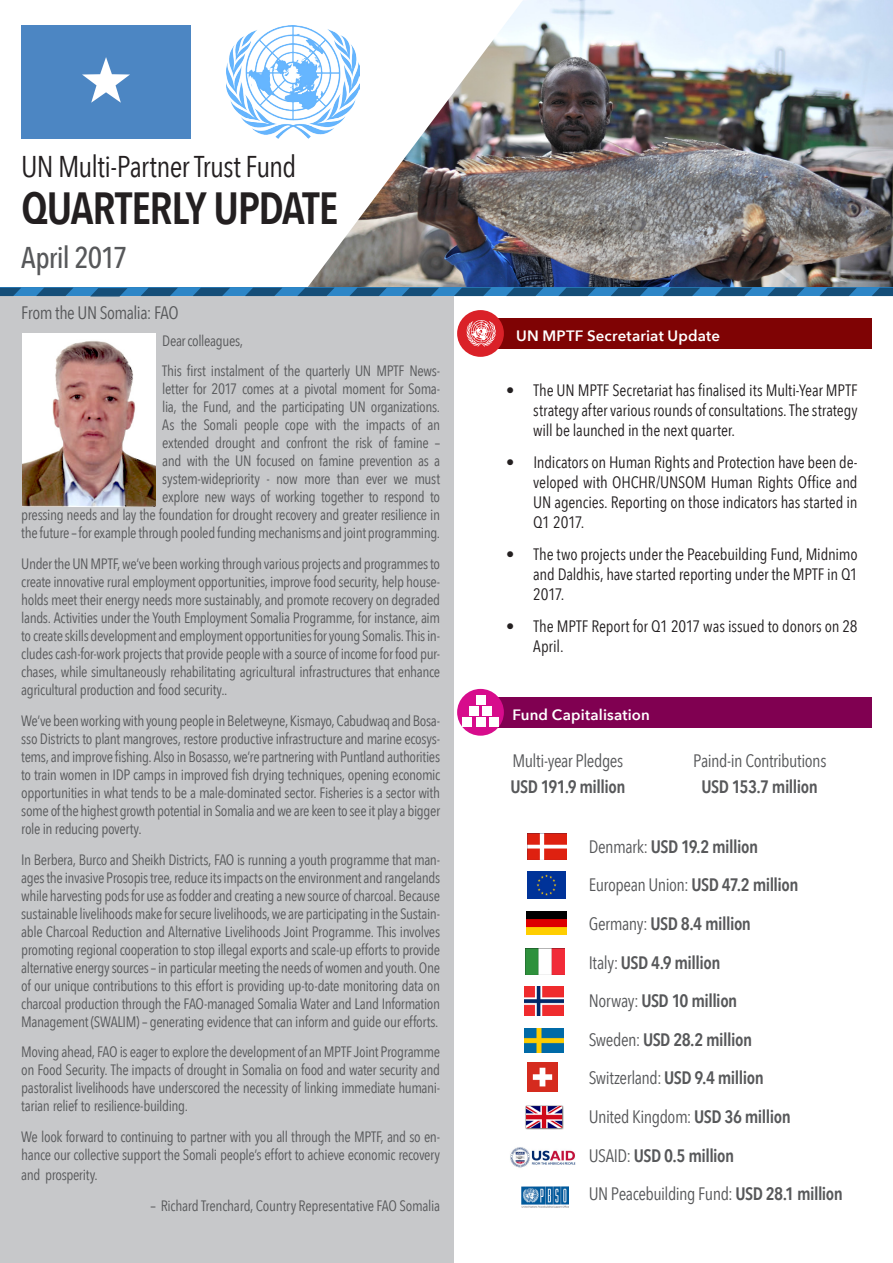
<style>
.page{position:relative;width:893px;height:1263px;background:#fff}
.page>*{position:absolute;margin:0;border:0;box-sizing:border-box;transform-origin:0 0}
.t1{font:600 45px "Avenir Next Condensed";letter-spacing:-.03em;color:#231f20}
.t2{font:30px "Avenir Next Condensed";letter-spacing:-.025em;color:#231f20}
.t3{font:500 30px "Avenir Next Condensed";letter-spacing:-.035em;color:#57585a}
.t4{font:600 18px "Avenir Next Condensed";letter-spacing:-.03em;color:#57585a}
.t5{font:18px "Avenir Next Condensed";letter-spacing:-.025em;color:#57585a}
.t6{font:16.5px/19.8px "Avenir Next Condensed";letter-spacing:-.01em;color:#231f20;text-align:justify}
.t7{font:15px/18px "Avenir Next Condensed";letter-spacing:-.025em;color:#57585a;text-align:justify}
.t8{font:600 15px "Avenir Next";letter-spacing:.01em;color:#fff}
.s1{font-weight:400}
.s2{font-weight:600}
</style>
<div class="page">
<img style="left:306px;top:0;width:587px;height:288px">
<div style="left:478px;top:318px;width:394px;height:31px;background:#7f0304"></div>
<div style="left:0;top:294px;width:454px;height:969px;background:#c7c8ca"></div>
<img style="left:227px;top:26px;width:133px;height:113px">
<div style="left:21px;top:26px;width:170px;height:113px;background:#4c86c3"></div>
<svg style="left:82px;top:57px;width:48px;height:46px"></svg>
<div style="left:0;top:288px;width:893px;height:8px;background:#2d86c7"></div>
<svg style="left:0;top:288px;width:21px;height:8px"></svg>
<svg style="left:245px;top:288px;width:37px;height:8px"></svg>
<svg style="left:297px;top:288px;width:37px;height:8px"></svg>
<svg style="left:350px;top:288px;width:37px;height:8px"></svg>
<svg style="left:402px;top:288px;width:37px;height:8px"></svg>
<svg style="left:454px;top:288px;width:37px;height:8px"></svg>
<svg style="left:506px;top:288px;width:37px;height:8px"></svg>
<svg style="left:558px;top:288px;width:37px;height:8px"></svg>
<svg style="left:611px;top:288px;width:37px;height:8px"></svg>
<svg style="left:663px;top:288px;width:37px;height:8px"></svg>
<svg style="left:715px;top:288px;width:37px;height:8px"></svg>
<svg style="left:767px;top:288px;width:37px;height:8px"></svg>
<svg style="left:193px;top:288px;width:37px;height:8px"></svg>
<svg style="left:141px;top:288px;width:37px;height:8px"></svg>
<svg style="left:820px;top:288px;width:37px;height:8px"></svg>
<svg style="left:36px;top:288px;width:37px;height:8px"></svg>
<svg style="left:872px;top:288px;width:21px;height:8px"></svg>
<img style="left:22px;top:334px;width:134px;height:172px">
<div style="left:457px;top:310px;width:47px;height:47px;background:#da2128;border-radius:50%"></div>
<svg style="left:467px;top:320px;width:29px;height:27px"></svg>
<svg style="left:91px;top:288px;width:37px;height:8px"></svg>
<div style="left:478px;top:697px;width:394px;height:31px;background:#800051"></div>
<div style="left:457px;top:689px;width:47px;height:47px;background:#d70c8c;border-radius:50%"></div>
<div style="left:469px;top:706px;width:10px;height:10px;background:#fff"></div>
<div style="left:482px;top:706px;width:10px;height:10px;background:#fff"></div>
<div style="left:462px;top:717px;width:10px;height:10px;background:#fff"></div>
<div style="left:476px;top:717px;width:9px;height:10px;background:#fff"></div>
<div style="left:489px;top:717px;width:10px;height:10px;background:#fff"></div>
<div style="left:476px;top:696px;width:9px;height:9px;background:#fff"></div>
<img style="left:527px;top:833px;width:39px;height:27px">
<img style="left:527px;top:872px;width:39px;height:26px">
<img style="left:526px;top:948px;width:39px;height:26px">
<img style="left:525px;top:986px;width:39px;height:29px">
<img style="left:525px;top:1028px;width:39px;height:24px">
<img style="left:528px;top:1062px;width:30px;height:30px">
<img style="left:525px;top:1105px;width:39px;height:24px">
<img style="left:522px;top:1186px;width:46px;height:22px">
<img style="left:527px;top:911px;width:39px;height:24px">
<img style="left:510px;top:1147px;width:66px;height:21px">
<p class="t2" style="left:21px;top:141px;width:277px">UN Multi-Partner Trust Fund</p>
<p class="t1" style="left:21px;top:170px;width:319px">QUARTERLY UPDATE</p>
<p class="t3" style="left:21px;top:239px;width:108px">April 2017</p>
<p class="t5" style="left:21px;top:297px;width:159px">From the UN Somalia: FAO</p>
<p class="t7" style="left:162px;top:331px;width:82px">Dear colleagues,</p>
<p class="t7" style="left:162px;top:361px;width:279px">This first instalment of the quarterly UN MPTF News&shy;letter for 2017 comes at a pivotal moment for Soma&shy;lia, the Fund, and the participating UN organizations.<br>As the Somali people cope with the impacts of an extended drought and confront the risk of famine – and with the UN focused on famine prevention as a system-widepriority - now more than ever we must explore new ways of working together to respond to</p>
<p class="t7" style="left:21px;top:505px;width:420px">pressing needs and lay the foundation for drought recovery and greater resilience in the future – for example through pooled funding mechanisms and joint programming.</p>
<p class="t7" style="left:21px;top:554px;width:420px">Under the UN MPTF, we’ve been working through various projects and programmes to create innovative rural employment opportunities, improve food security, help house&shy;holds meet their energy needs more sustainably, and promote recovery on degraded lands. Activities under the Youth Employment Somalia Programme, for instance, aim to create skills development and employment opportunities for young Somalis. This in&shy;cludes cash-for-work projects that provide people with a source of income for food pur&shy;chases, while simultaneously rehabilitating agricultural infrastructures that enhance agricultural production and food security..</p>
<p class="t7" style="left:21px;top:711px;width:420px">We’ve been working with young people in Beletweyne, Kismayo, Cabudwaq and Bosa&shy;sso Districts to plant mangroves, restore productive infrastructure and marine ecosys&shy;tems, and improve fishing. Also in Bosasso, we’re partnering with Puntland authorities to train women in IDP camps in improved fish drying techniques, opening economic opportunities in what tends to be a male-dominated sector. Fisheries is a sector with some of the highest growth potential in Somalia and we are keen to see it play a bigger role in reducing poverty.</p>
<p class="t7" style="left:21px;top:850px;width:420px">In Berbera, Burco and Sheikh Districts, FAO is running a youth programme that man&shy;ages the invasive Prosopis tree, reduce its impacts on the environment and rangelands while harvesting pods for use as fodder and creating a new source of charcoal. Because sustainable livelihoods make for secure livelihoods, we are participating in the Sustain&shy;able Charcoal Reduction and Alternative Livelihoods Joint Programme. This involves promoting regional cooperation to stop illegal exports and scale-up efforts to provide alternative energy sources – in particular meeting the needs of women and youth. One of our unique contributions to this effort is providing up-to-date monitoring data on charcoal production through the FAO-managed Somalia Water and Land Information Management (SWALIM) – generating evidence that can inform and guide our efforts.</p>
<p class="t7" style="left:21px;top:1042px;width:420px">Moving ahead, FAO is eager to explore the development of an MPTF Joint Programme on Food Security. The impacts of drought in Somalia on food and water security and pastoralist livelihoods have underscored the necessity of linking immediate humani&shy;tarian relief to resilience-building.</p>
<p class="t7" style="left:21px;top:1127px;width:420px">We look forward to continuing to partner with you all through the MPTF, and so en&shy;hance our collective support the Somali people’s effort to achieve economic recovery</p>
<p class="t7" style="left:21px;top:1165px;width:78px">and prosperity.</p>
<p class="t7" style="left:151px;top:1196px;width:291px">– Richard Trenchard, Country Representative FAO Somalia</p>
<p class="t8" style="left:516px;top:323px;width:205px">UN MPTF Secretariat Update</p>
<p class="t6" style="left:533px;top:380px;width:326px;text-indent:-27px">• The UN MPTF Secretariat has finalised its Multi-Year MPTF strategy after various rounds of consultations. The strategy will be launched in the next quarter.</p>
<p class="t6" style="left:533px;top:452px;width:326px;text-indent:-27px">• Indicators on Human Rights and Protection have been de&shy;veloped with OHCHR/UNSOM Human Rights Office and UN agencies. Reporting on those indicators has started in Q1 2017.</p>
<p class="t6" style="left:533px;top:544px;width:326px;text-indent:-27px">• The two projects under the Peacebuilding Fund, Midnimo and Daldhis, have started reporting under the MPTF in Q1<br>2017.</p>
<p class="t6" style="left:533px;top:616px;width:326px;text-indent:-27px">• The MPTF Report for Q1 2017 was issued to donors on 28<br>April.</p>
<p class="t8" style="left:512px;top:702px;width:139px">Fund Capitalisation</p>
<p class="t5" style="left:512px;top:745px;width:112px">Multi-year Pledges</p>
<p class="t5" style="left:693px;top:745px;width:135px">Paind-in Contributions</p>
<p class="t4" style="left:510px;top:771px;width:117px">USD 191.9 million</p>
<p class="t4" style="left:702px;top:771px;width:118px">USD 153.7 million</p>
<p class="t4" style="left:589px;top:831px;width:171px"><span class="s1">Denmark:</span> USD 19.2 million</p>
<p class="t5" style="left:589px;top:870px;width:211px">European Union: <span class="s2">USD 47.2 million</span></p>
<p class="t4" style="left:589px;top:908px;width:164px"><span class="s1">Germany:</span> USD 8.4 million</p>
<p class="t4" style="left:589px;top:947px;width:133px"><span class="s1">Italy:</span> USD 4.9 million</p>
<p class="t4" style="left:589px;top:985px;width:150px"><span class="s1">Norway:</span> USD 10 million</p>
<p class="t4" style="left:589px;top:1024px;width:165px"><span class="s1">Sweden:</span> USD 28.2 million</p>
<p class="t4" style="left:589px;top:1062px;width:176px"><span class="s1">Switzerland:</span> USD 9.4 million</p>
<p class="t5" style="left:589px;top:1101px;width:204px">United Kingdom: <span class="s2">USD 36 million</span></p>
<p class="t4" style="left:589px;top:1140px;width:147px"><span class="s1">USAID:</span> USD 0.5 million</p>
<p class="t5" style="left:589px;top:1178px;width:256px">UN Peacebuilding Fund: <span class="s2">USD 28.1 million</span></p>
</div>
